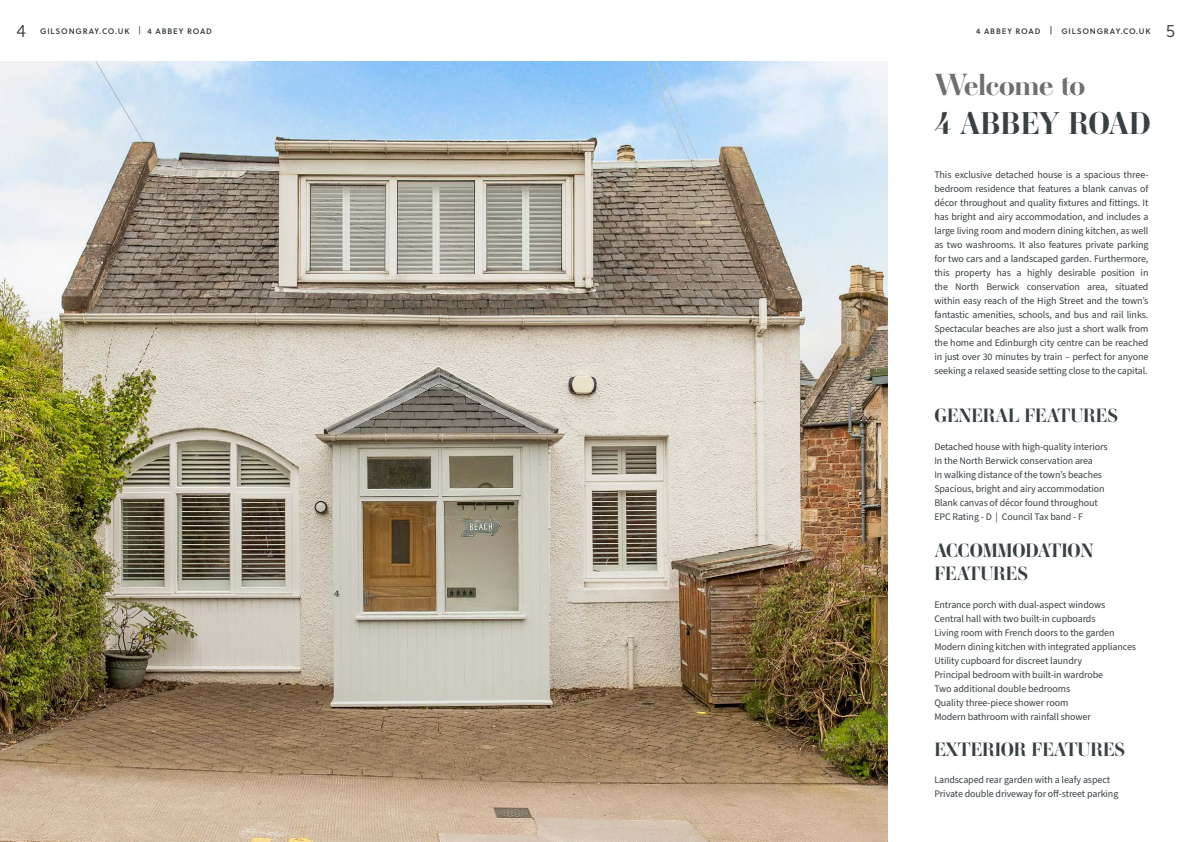
<style>
.page{position:relative;width:1191px;height:842px;background:#fff}
.page>*{position:absolute;margin:0;border:0;box-sizing:border-box;transform-origin:0 0}
.t1{font:700 31px "Ambroise Std";color:#384044}
.t2{font:700 30px "Ambroise Std";letter-spacing:-.01em;color:#706f6f}
.t3{font:700 19px/22.8px "Ambroise Std";letter-spacing:-.01em;color:#384044}
.t4{font:300 18px "Soleil";color:#384044}
.t5{font:10px/14px "Source Sans Pro";letter-spacing:-.01em;color:#384044}
.t6{font:8px "Soleil Sb";letter-spacing:.1em;color:#384044}
.s1{font-family:"Soleil"}
</style>
<div class="page">
<img style="left:0;top:61px;width:887px;height:781px">
<h3 class="t4" style="left:16px;top:18px;width:11px">4</h3>
<p class="t6" style="left:40px;top:25px;width:173px">GILSONGRAY.CO.UK <span class="s1">|</span> 4 ABBEY ROAD</p>
<p class="t6" style="left:976px;top:25px;width:176px">4 ABBEY ROAD | GILSONGRAY.CO.UK</p>
<h3 class="t4" style="left:1166px;top:18px;width:10px">5</h3>
<h2 class="t2" style="left:934px;top:65px;width:152px">Welcome to</h2>
<h1 class="t1" style="left:934px;top:103px;width:218px">4 ABBEY ROAD</h1>
<p class="t5" style="left:934px;top:167px;width:216px;text-align:justify">This exclusive detached house is a spacious three&shy;bedroom residence that features a blank canvas of décor throughout and quality fixtures and fittings. It has bright and airy accommodation, and includes a large living room and modern dining kitchen, as well as two washrooms. It also features private parking for two cars and a landscaped garden. Furthermore, this property has a highly desirable position in the North Berwick conservation area, situated within easy reach of the High Street and the town’s fantastic amenities, schools, and bus and rail links.<br>Spectacular beaches are also just a short walk from the home and Edinburgh city centre can be reached in just over 30 minutes by train – perfect for anyone seeking a relaxed seaside setting close to the capital.</p>
<h3 class="t3" style="left:934px;top:404px;width:185px">GENERAL FEATURES</h3>
<p class="t5" style="left:934px;top:440px;width:175px">Detached house with high-quality interiors In the North Berwick conservation area<br>In walking distance of the town’s beaches Spacious, bright and airy accommodation Blank canvas of décor found throughout EPC Rating - D | Council Tax band - F</p>
<h3 class="t3" style="left:934px;top:539px;width:161px">ACCOMMODATION<br>FEATURES</h3>
<p class="t5" style="left:934px;top:598px;width:203px">Entrance porch with dual-aspect windows Central hall with two built-in cupboards<br>Living room with French doors to the garden Modern dining kitchen with integrated appliances Utility cupboard for discreet laundry<br>Principal bedroom with built-in wardrobe<br>Two additional double bedrooms<br>Quality three-piece shower room<br>Modern bathroom with rainfall shower</p>
<h3 class="t3" style="left:934px;top:738px;width:192px">EXTERIOR FEATURES</h3>
<p class="t5" style="left:934px;top:773px;width:185px">Landscaped rear garden with a leafy aspect<br>Private double driveway for off-street parking</p>
</div>
